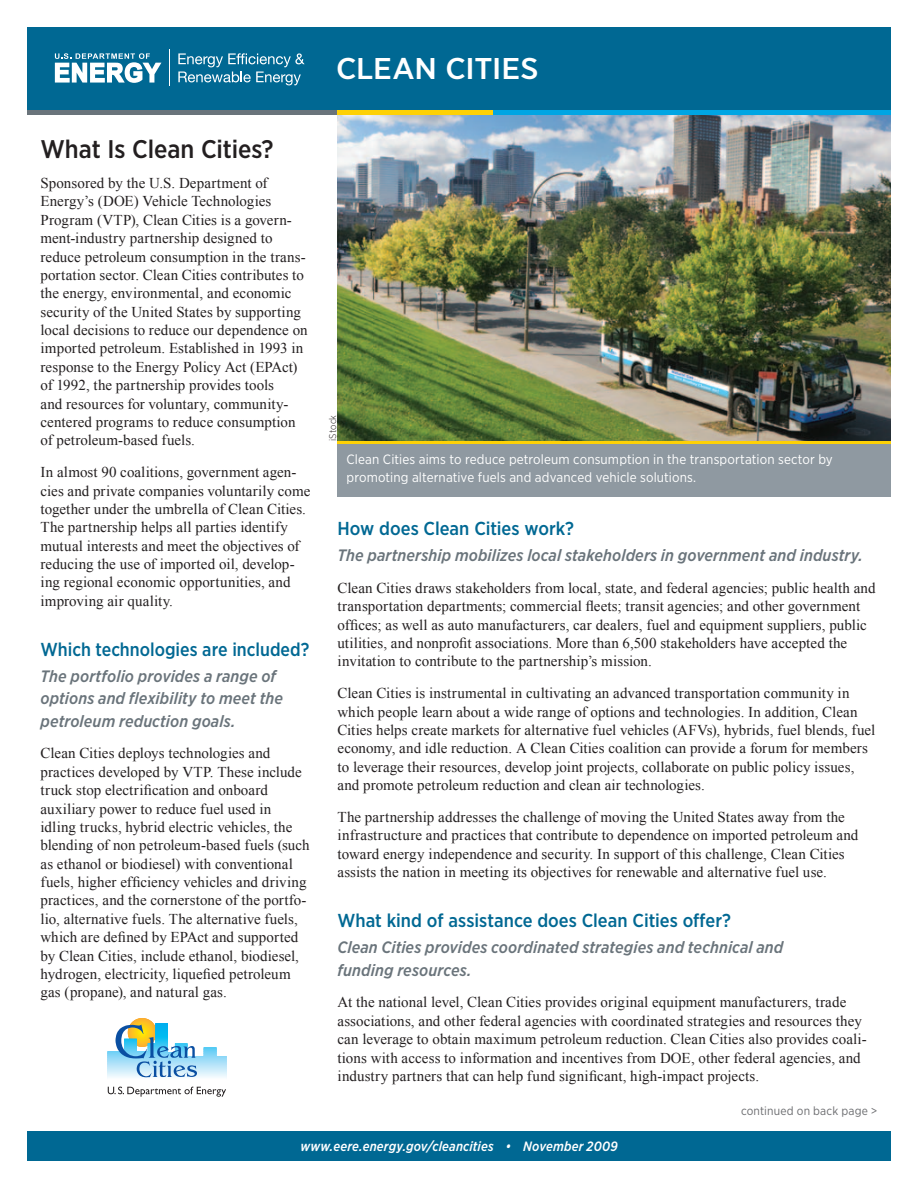
<style>
.page{position:relative;width:918px;height:1188px;background:#fff}
.page>*{position:absolute;margin:0;border:0;box-sizing:border-box;transform-origin:0 0}
.t1{font:500 30px "Gotham Narrow";letter-spacing:-.005em;color:#fff;scale:1.1 1}
.t2{font:500 25.5px "Gotham Narrow";letter-spacing:-.005em;color:#231f20}
._2nd_Level_Heads{font:500 18.75px "Gotham Narrow";color:#006893}
._2nd_Level_Heads-2{font:italic 500 16.5px/22.5px "Gotham Narrow";letter-spacing:.005em;color:#6a747b}
.Base_Text{font:15px/18.3px "Times New Roman";letter-spacing:.005em;color:#231f20}
.t3{font:13.5px/18px "Gotham Narrow";letter-spacing:.01em;color:#fff}
.t4{font:italic 500 13.5px "Gotham Narrow";letter-spacing:.015em;color:#fff}
.t5{font:12px "Gotham Narrow";letter-spacing:.015em;color:#6c6d70}
._3rd_Level_Heads{font:300 9.75px "Gotham Narrow";letter-spacing:.015em;color:#231f20}
</style>
<div class="page">
<img style="left:338px;top:115px;width:553px;height:327px">
<div style="left:27px;top:1131px;width:864px;height:30px;background:#006893"></div>
<div style="left:128px;top:1018px;width:28px;height:28px;background:#fbae30;border-radius:50%"></div>
<div style="left:129px;top:1019px;width:27px;height:27px;background:#fbb22f;border-radius:50%"></div>
<div style="left:129px;top:1019px;width:26px;height:26px;background:#fcb32f;border-radius:50%"></div>
<div style="left:130px;top:1020px;width:24px;height:24px;background:#fdb829;border-radius:50%"></div>
<div style="left:131px;top:1021px;width:22px;height:22px;background:#fdbe26;border-radius:50%"></div>
<div style="left:132px;top:1022px;width:20px;height:21px;background:#fec225;border-radius:50%"></div>
<hr style="left:108px;top:1023px;width:118px;height:1px;background:#00aeef">
<hr style="left:108px;top:1024px;width:118px;height:1px;background:#00afef">
<hr style="left:108px;top:1025px;width:118px;height:1px;background:#00b0ef">
<hr style="left:108px;top:1026px;width:118px;height:1px;background:#00b1ef">
<hr style="left:108px;top:1027px;width:118px;height:1px;background:#00b2ef">
<hr style="left:108px;top:1028px;width:118px;height:1px;background:#00b3ef">
<hr style="left:108px;top:1029px;width:118px;height:1px;background:#00b4ef">
<hr style="left:108px;top:1030px;width:118px;height:1px;background:#00b5f0">
<hr style="left:108px;top:1031px;width:118px;height:1px;background:#00b7f0">
<hr style="left:108px;top:1032px;width:118px;height:1px;background:#00b8f0">
<hr style="left:108px;top:1033px;width:118px;height:1px;background:#00b9f1">
<hr style="left:108px;top:1034px;width:118px;height:1px;background:#00baf1">
<hr style="left:108px;top:1035px;width:118px;height:1px;background:#00bbf1">
<hr style="left:108px;top:1036px;width:118px;height:1px;background:#00bcf1">
<hr style="left:108px;top:1037px;width:118px;height:1px;background:#04bdf2">
<hr style="left:108px;top:1038px;width:118px;height:1px;background:#0bbef2">
<hr style="left:108px;top:1039px;width:118px;height:1px;background:#13c0f2">
<hr style="left:108px;top:1040px;width:118px;height:1px;background:#1ac1f3">
<hr style="left:108px;top:1041px;width:118px;height:1px;background:#22c2f3">
<hr style="left:108px;top:1042px;width:118px;height:1px;background:#29c4f3">
<hr style="left:108px;top:1043px;width:118px;height:1px;background:#31c5f3">
<hr style="left:108px;top:1044px;width:118px;height:1px;background:#38c6f4">
<hr style="left:108px;top:1045px;width:118px;height:1px;background:#40c7f4">
<hr style="left:108px;top:1046px;width:118px;height:1px;background:#47c9f4">
<hr style="left:108px;top:1047px;width:118px;height:1px;background:#50caf5">
<hr style="left:108px;top:1048px;width:118px;height:1px;background:#56cbf5">
<hr style="left:108px;top:1049px;width:118px;height:1px;background:#5fcdf5">
<hr style="left:108px;top:1050px;width:118px;height:1px;background:#65cef5">
<hr style="left:108px;top:1051px;width:118px;height:1px;background:#6dcff6">
<hr style="left:108px;top:1052px;width:118px;height:1px;background:#72d1f6">
<hr style="left:108px;top:1053px;width:118px;height:1px;background:#79d2f6">
<hr style="left:108px;top:1054px;width:118px;height:1px;background:#7ed4f6">
<hr style="left:108px;top:1055px;width:118px;height:1px;background:#85d5f7">
<hr style="left:108px;top:1056px;width:118px;height:1px;background:#8ad7f7">
<hr style="left:108px;top:1057px;width:118px;height:1px;background:#91d8f7">
<hr style="left:108px;top:1058px;width:118px;height:1px;background:#96daf8">
<hr style="left:108px;top:1059px;width:118px;height:1px;background:#9bdcf8">
<hr style="left:108px;top:1060px;width:118px;height:1px;background:#a0ddf8">
<hr style="left:108px;top:1061px;width:118px;height:1px;background:#a5dff8">
<hr style="left:108px;top:1062px;width:118px;height:1px;background:#aae0f9">
<hr style="left:108px;top:1063px;width:118px;height:1px;background:#b0e2f9">
<hr style="left:108px;top:1064px;width:118px;height:1px;background:#b4e3f9">
<hr style="left:108px;top:1065px;width:118px;height:1px;background:#bae5fa">
<hr style="left:108px;top:1066px;width:118px;height:1px;background:#bee7fa">
<hr style="left:108px;top:1067px;width:118px;height:1px;background:#c3e9fa">
<hr style="left:108px;top:1068px;width:118px;height:1px;background:#c7eafa">
<hr style="left:108px;top:1069px;width:118px;height:1px;background:#cdecfb">
<hr style="left:108px;top:1070px;width:118px;height:1px;background:#d1eefb">
<hr style="left:108px;top:1071px;width:118px;height:1px;background:#d6f0fb">
<hr style="left:108px;top:1072px;width:118px;height:1px;background:#dbf2fc">
<hr style="left:108px;top:1073px;width:118px;height:1px;background:#e0f4fc">
<hr style="left:108px;top:1074px;width:118px;height:1px;background:#e5f5fc">
<hr style="left:108px;top:1075px;width:118px;height:1px;background:#eaf7fd">
<hr style="left:108px;top:1076px;width:118px;height:1px;background:#eff9fd">
<hr style="left:108px;top:1077px;width:118px;height:1px;background:#f4fbfe">
<hr style="left:108px;top:1078px;width:118px;height:1px;background:#fafdfe">
<svg style="left:108px;top:1086px;width:118px;height:11px"></svg>
<svg style="left:116px;top:1024px;width:81px;height:53px"></svg>
<div style="left:338px;top:444px;width:553px;height:52px;background:#8f99a1"></div>
<div style="left:27px;top:27px;width:864px;height:84px;background:#006893"></div>
<div style="left:27px;top:110px;width:311px;height:5px;background:#6a747b"></div>
<div style="left:338px;top:110px;width:156px;height:5px;background:#fed105"></div>
<div style="left:494px;top:110px;width:397px;height:5px;background:#00a5e3"></div>
<svg style="left:54px;top:53px;width:107px;height:30px"></svg>
<svg style="left:178px;top:53px;width:127px;height:32px"></svg>
<hr style="left:169px;top:50px;width:1px;height:36px;background:#fff">
<hr style="left:338px;top:442px;width:553px;height:2px;background:#fed105">
<p class="t1" style="left:336px;top:50px;width:186px">CLEAN CITIES</p>
<p class="t2" style="left:40px;top:133px;width:235px">What Is Clean Cities?</p>
<p class="Base_Text" style="left:40px;top:174px;width:269px">Sponsored by the U.S. Department of Energy’s (DOE) Vehicle Technologies Program (VTP), Clean Cities is a govern&shy;ment-industry partnership designed to reduce petroleum consumption in the trans&shy;portation sector. Clean Cities contributes to the energy, environmental, and economic security of the United States by supporting local decisions to reduce our dependence on imported petroleum. Established in 1993 in response to the Energy Policy Act (EPAct) of 1992, the partnership provides tools<br>and resources for voluntary, community&shy;centered programs to reduce consumption of petroleum-based fuels.</p>
<p class="Base_Text" style="left:40px;top:463px;width:271px">In almost 90 coalitions, government agen&shy;cies and private companies voluntarily come together under the umbrella of Clean Cities.<br>The partnership helps all parties identify mutual interests and meet the objectives of reducing the use of imported oil, develop&shy;ing regional economic opportunities, and improving air quality.</p>
<p class="_2nd_Level_Heads" style="left:40px;top:637px;width:270px">Which technologies are included?</p>
<p class="_2nd_Level_Heads-2" style="left:40px;top:664px;width:244px">The portfolio provides a range of options and flexibility to meet the petroleum reduction goals.</p>
<p class="Base_Text" style="left:40px;top:744px;width:271px">Clean Cities deploys technologies and practices developed by VTP. These include truck stop electrification and onboard auxiliary power to reduce fuel used in idling trucks, hybrid electric vehicles, the blending of non petroleum-based fuels (such as ethanol or biodiesel) with conventional fuels, higher efficiency vehicles and driving practices, and the cornerstone of the portfo&shy;lio, alternative fuels. The alternative fuels, which are defined by EPAct and supported by Clean Cities, include ethanol, biodiesel, hydrogen, electricity, liquefied petroleum gas (propane), and natural gas.</p>
<p class="_3rd_Level_Heads" style="left:327px;top:441px;width:28px;rotate:-90deg">iStock</p>
<p class="t3" style="left:346px;top:450px;width:488px">Clean Cities aims to reduce petroleum consumption in the transportation sector by promoting alternative fuels and advanced vehicle solutions.</p>
<p class="_2nd_Level_Heads" style="left:338px;top:517px;width:238px">How does Clean Cities work?</p>
<p class="_2nd_Level_Heads-2" style="left:338px;top:544px;width:527px">The partnership mobilizes local stakeholders in government and industry.</p>
<p class="Base_Text" style="left:338px;top:579px;width:540px">Clean Cities draws stakeholders from local, state, and federal agencies; public health and transportation departments; commercial fleets; transit agencies; and other government offices; as well as auto manufacturers, car dealers, fuel and equipment suppliers, public utilities, and nonprofit associations. More than 6,500 stakeholders have accepted the invitation to contribute to the partnership’s mission.</p>
<p class="Base_Text" style="left:338px;top:684px;width:539px">Clean Cities is instrumental in cultivating an advanced transportation community in which people learn about a wide range of options and technologies. In addition, Clean Cities helps create markets for alternative fuel vehicles (AFVs), hybrids, fuel blends, fuel economy, and idle reduction. A Clean Cities coalition can provide a forum for members to leverage their resources, develop joint projects, collaborate on public policy issues, and promote petroleum reduction and clean air technologies.</p>
<p class="Base_Text" style="left:338px;top:808px;width:522px">The partnership addresses the challenge of moving the United States away from the infrastructure and practices that contribute to dependence on imported petroleum and toward energy independence and security. In support of this challenge, Clean Cities assists the nation in meeting its objectives for renewable and alternative fuel use.</p>
<p class="_2nd_Level_Heads" style="left:338px;top:909px;width:395px">What kind of assistance does Clean Cities offer?</p>
<p class="_2nd_Level_Heads-2" style="left:338px;top:936px;width:447px">Clean Cities provides coordinated strategies and technical and funding resources.</p>
<p class="Base_Text" style="left:338px;top:993px;width:531px">At the national level, Clean Cities provides original equipment manufacturers, trade associations, and other federal agencies with coordinated strategies and resources they can leverage to obtain maximum petroleum reduction. Clean Cities also provides coali&shy;tions with access to information and incentives from DOE, other federal agencies, and industry partners that can help fund significant, high-impact projects.</p>
<p class="t5" style="left:741px;top:1103px;width:138px">continued on back page &gt;</p>
<p class="t4" style="left:300px;top:1137px;width:319px">www.eere.energy.gov/cleancities • November 2009</p>
</div>
